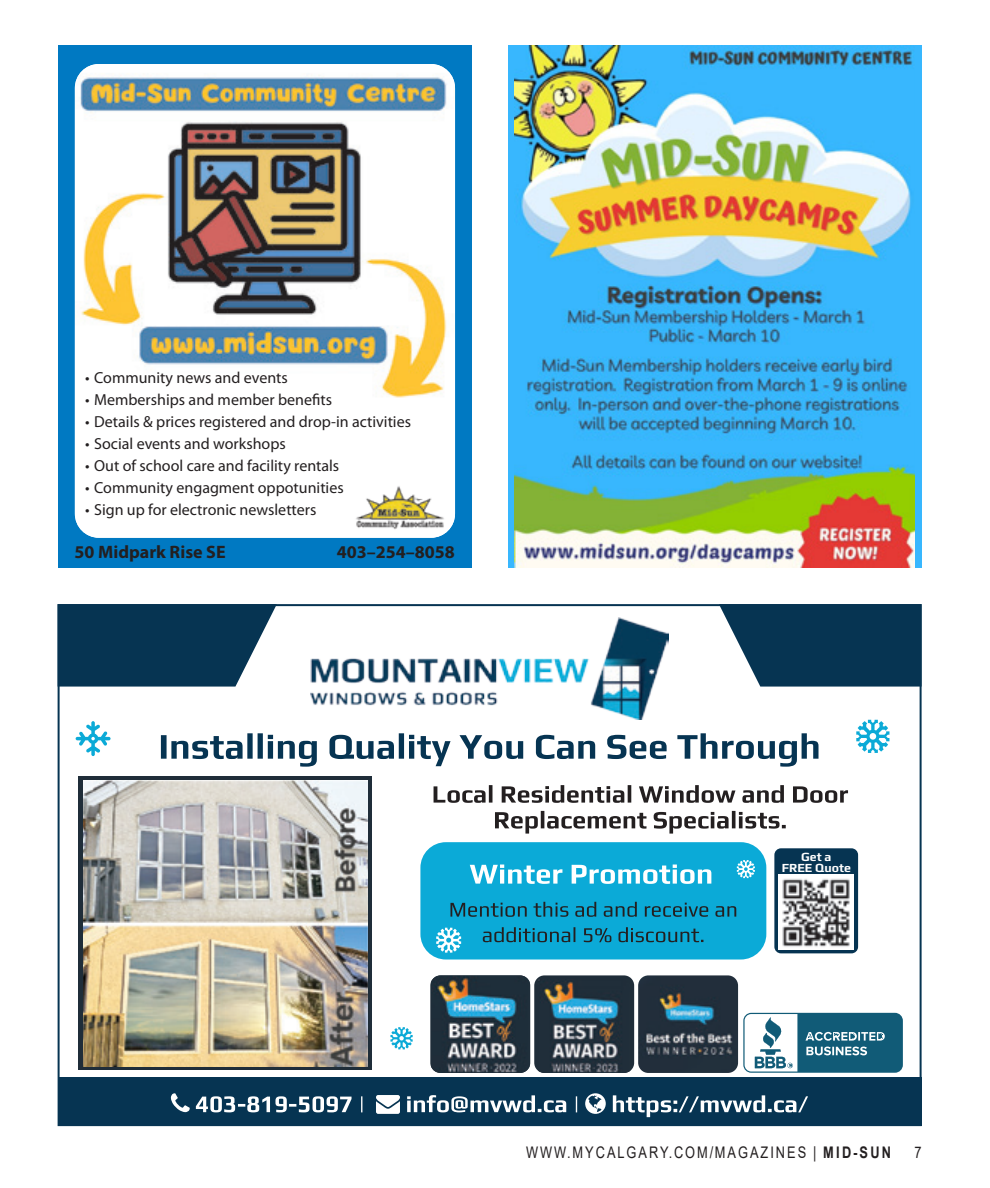
<style>
.page{position:relative;width:990px;height:1188px;background:#fff}
.page>*{position:absolute;margin:0;border:0;box-sizing:border-box;transform-origin:0 0}
.Body_text{font:700 18px "Myriad Pro";color:#231f20}
.t1{font:16px "Myriad Pro";color:#231f20}
.t2{font:16px "Arial";letter-spacing:.155em;color:#231f20;scale:.8 1}
.t3{font:700 12.4px/11.2px "Play";color:#fff;text-align:center}
.s1{font-weight:700}
</style>
<div class="page">
<div style="left:58px;top:46px;width:414px;height:522px;background:#0079c2"></div>
<img style="left:75px;top:64px;width:380px;height:474px">
<img style="left:350px;top:478px;width:100px;height:56px">
<div style="left:508px;top:46px;width:414px;height:522px;background:#38b7fe"></div>
<img style="left:515px;top:46px;width:399px;height:522px">
<svg style="left:161px;top:733px;width:658px;height:34px"></svg>
<svg style="left:495px;top:811px;width:291px;height:23px"></svg>
<svg style="left:434px;top:785px;width:414px;height:18px"></svg>
<svg style="left:61px;top:607px;width:215px;height:80px;background:#1f4863"></svg>
<svg style="left:720px;top:607px;width:199px;height:80px;background:#204964"></svg>
<img style="left:310px;top:617px;width:359px;height:103px">
<svg style="left:856px;top:720px;width:33px;height:33px"></svg>
<svg style="left:390px;top:1027px;width:23px;height:22px"></svg>
<svg style="left:76px;top:721px;width:35px;height:35px"></svg>
<svg style="left:743px;top:1013px;width:160px;height:60px"></svg>
<img style="left:431px;top:975px;width:99px;height:98px">
<div style="left:534px;top:975px;width:100px;height:98px;background:#1f2d39;border-radius:10px"></div>
<img style="left:538px;top:979px;width:92px;height:94px">
<img style="left:638px;top:975px;width:100px;height:98px">
<div style="left:58px;top:1078px;width:864px;height:48px;background:#063452"></div>
<svg style="left:171px;top:1093px;width:637px;height:24px"></svg>
<div style="left:79px;top:777px;width:293px;height:293px;background:linear-gradient(to right,#1f2d39,#1f2d39)"></div>
<img style="left:83px;top:781px;width:285px;height:285px">
<div style="left:774px;top:848px;width:84px;height:105px;background:#063452;border-radius:7px"></div>
<img style="left:779px;top:875px;width:75px;height:74px">
<div style="left:420px;top:842px;width:346px;height:118px;background:#0baad7;border-radius:25px"></div>
<svg style="left:470px;top:865px;width:241px;height:19px"></svg>
<svg style="left:483px;top:927px;width:220px;height:15px"></svg>
<svg style="left:450px;top:902px;width:286px;height:15px"></svg>
<svg style="left:737px;top:860px;width:18px;height:18px"></svg>
<svg style="left:436px;top:928px;width:25px;height:25px"></svg>
<p class="t1" style="left:85px;top:368px;width:204px">• Community news and events</p>
<p class="t1" style="left:85px;top:390px;width:248px">• Memberships and member benefits</p>
<p class="t1" style="left:85px;top:412px;width:327px">• Details &amp; prices registered and drop-in activities</p>
<p class="t1" style="left:85px;top:434px;width:202px">• Social events and workshops</p>
<p class="t1" style="left:85px;top:456px;width:256px">• Out of school care and facility rentals</p>
<p class="t1" style="left:85px;top:478px;width:260px">• Community engagment oppotunities</p>
<p class="t1" style="left:85px;top:500px;width:233px">• Sign up for electronic newsletters</p>
<p class="Body_text" style="left:75px;top:540px;width:153px">50 Midpark Rise SE</p>
<p class="Body_text" style="left:337px;top:540px;width:119px">403–254–8058</p>
<p class="t3" style="left:782px;top:850px;width:71px">Get a<br>FREE Quote</p>
<p class="t2" style="left:526px;top:1141px;width:458px">WWW.MYCALGARY.COM/MAGAZINES | <span class="s1">MID-SUN</span></p>
<p class="t2" style="left:914px;top:1141px;width:10px">7</p>
</div>
